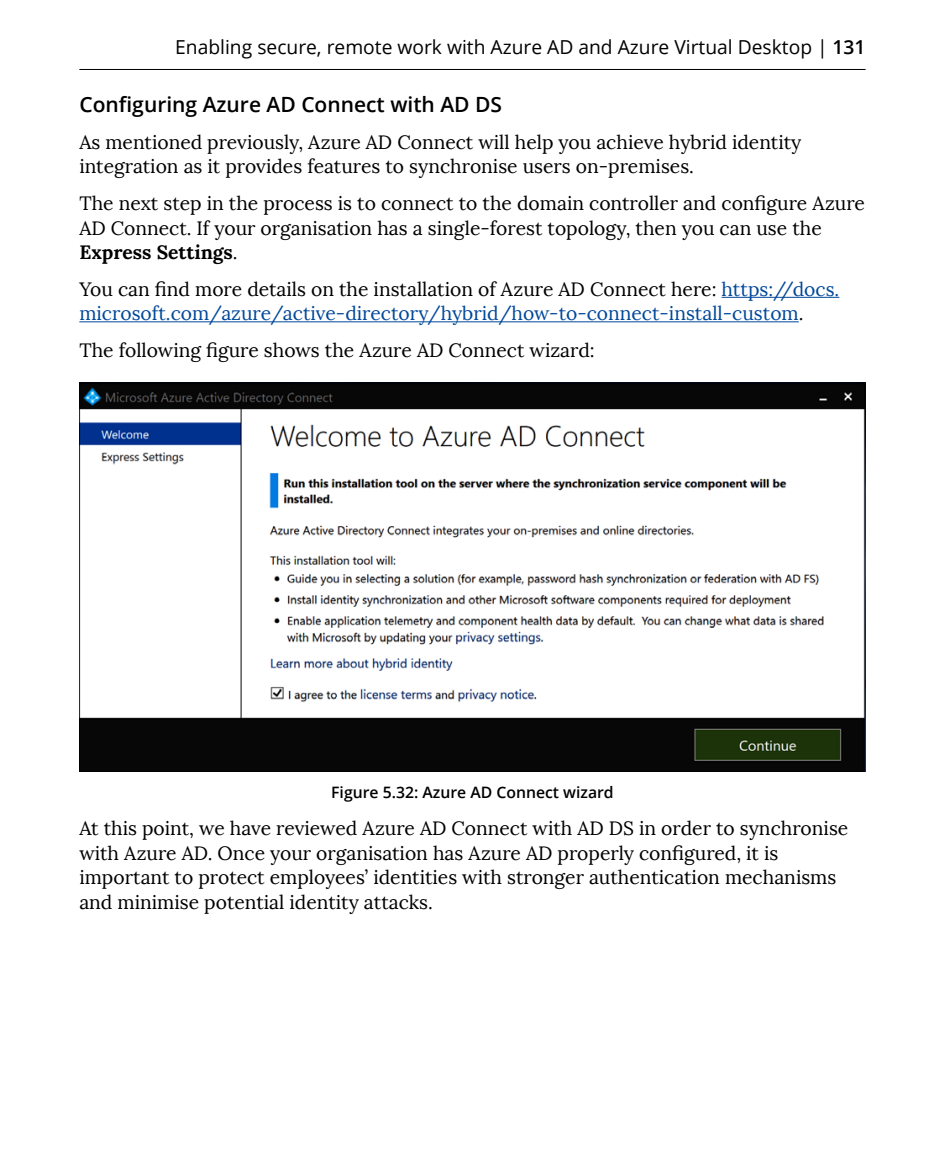
<style>
.page{position:relative;width:945px;height:1166px;background:#fff}
.page>*{position:absolute;margin:0;border:0;box-sizing:border-box;transform-origin:0 0}
.H3_-_Heading{font:600 21px "Open Sans";color:#000}
.P_-_Regular{font:19.25px/24.5px "Lora";color:#000}
.P_-_Regular-2{font:19.25px/24.5px "Lora";color:#00489a}
.t1{font:19.25px "Open Sans";color:#000}
.IMG_-_Figure{font:600 15.75px "Open Sans";color:#000}
.s1{font-weight:600}
.s2{font-weight:700}
.s3{color:#000}
</style>
<div class="page">
<hr style="left:79px;top:69px;width:787px;height:1px;background:#000">
<hr style="left:722px;top:297px;width:117px;height:1px;background:#00489a">
<hr style="left:79px;top:321px;width:720px;height:1px;background:#00489a">
<img style="left:79px;top:383px;width:787px;height:388px">
<p class="t1" style="left:175px;top:34px;width:692px">Enabling secure, remote work with Azure AD and Azure Virtual Desktop | <span class="s1">131</span></p>
<h3 class="H3_-_Heading" style="left:79px;top:90px;width:424px">Configuring Azure AD Connect with AD DS</h3>
<p class="P_-_Regular" style="left:79px;top:130px;width:724px">As mentioned previously, Azure AD Connect will help you achieve hybrid identity integration as it provides features to synchronise users on-premises.</p>
<p class="P_-_Regular" style="left:79px;top:191px;width:787px">The next step in the process is to connect to the domain controller and configure Azure<br>AD Connect. If your organisation has a single-forest topology, then you can use the<br><span class="s2">Express Settings</span>.</p>
<p class="P_-_Regular-2" style="left:79px;top:277px;width:761px"><span class="s3">You can find more details on the installation of Azure AD Connect here:</span> https://docs. microsoft.com/azure/active-directory/hybrid/how-to-connect-install-custom<span class="s3">.</span></p>
<p class="P_-_Regular" style="left:79px;top:338px;width:517px">The following figure shows the Azure AD Connect wizard:</p>
<p class="IMG_-_Figure" style="left:331px;top:781px;width:284px">Figure 5.32: Azure AD Connect wizard</p>
<p class="P_-_Regular" style="left:79px;top:816px;width:770px">At this point, we have reviewed Azure AD Connect with AD DS in order to synchronise with Azure AD. Once your organisation has Azure AD properly configured, it is important to protect employees’ identities with stronger authentication mechanisms and minimise potential identity attacks.</p>
</div>
